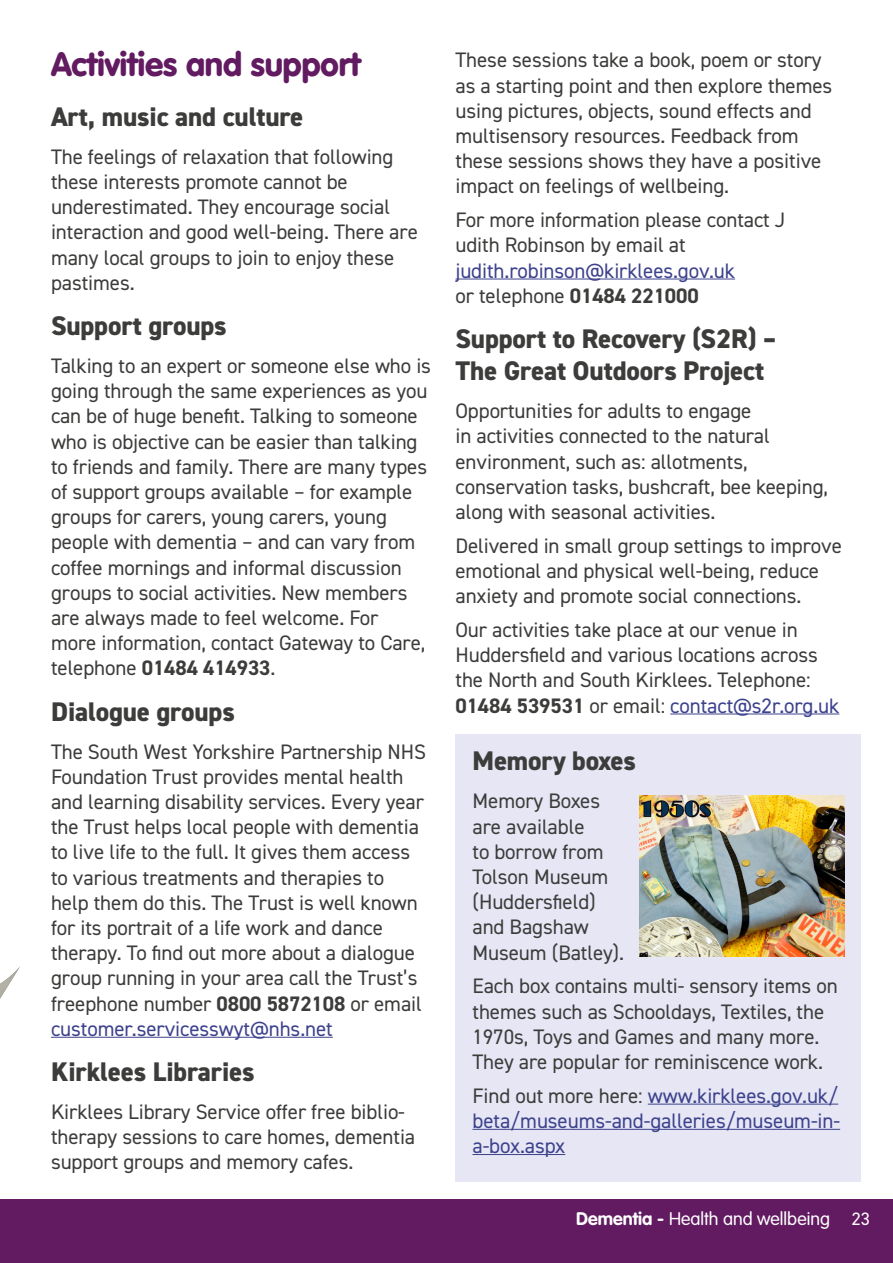
<style>
.page{position:relative;width:893px;height:1263px;background:#fff}
.page>*{position:absolute;margin:0;border:0;box-sizing:border-box;transform-origin:0 0}
.t1{font:900 33px "VAG Rounded Std";letter-spacing:-.005em;color:#621b61}
.t2{font:800 27px/32.4px "DIN2014";letter-spacing:-.005em;color:#3c3c3b}
.t3{font:21px/25.2px "DIN2014";letter-spacing:-.005em;color:#3c3c3b}
.t4{font:21px/25.2px "DIN2014";letter-spacing:-.005em;color:#3d428d;text-align:justify}
.t5{font:300 18px "VAG Rounded Std";color:#fff}
.s1{font-weight:700}
.s2{color:#3d428d}
.s3{color:#3c3c3b}
.s4{font-family:"DIN2014";font-weight:400}
</style>
<div class="page">
<div style="left:0;top:1199px;width:893px;height:64px;background:#621b61"></div>
<div style="left:455px;top:734px;width:406px;height:448px;background:#e6e6f5"></div>
<hr style="left:51px;top:1037px;width:282px;height:1px;background:#3d428d">
<hr style="left:455px;top:279px;width:280px;height:1px;background:#3d428d">
<hr style="left:670px;top:714px;width:169px;height:1px;background:#3d428d">
<hr style="left:648px;top:1104px;width:190px;height:1px;background:#3d428d">
<hr style="left:472px;top:1129px;width:368px;height:1px;background:#3d428d">
<hr style="left:472px;top:1154px;width:93px;height:1px;background:#3d428d">
<img style="left:0;top:966px;width:20px;height:33px">
<img style="left:640px;top:796px;width:204px;height:160px">
<h1 class="t1" style="left:51px;top:45px;width:312px">Activities and support</h1>
<p class="t2" style="left:51px;top:100px;width:254px">Art, music and culture</p>
<p class="t3" style="left:51px;top:144px;width:344px">The feelings of relaxation that following</p>
<p class="t3" style="left:455px;top:148px;width:367px">these sessions shows they have a positive</p>
<p class="t3" style="left:51px;top:169px;width:298px">these interests promote cannot be</p>
<p class="t3" style="left:455px;top:173px;width:275px">impact on feelings of wellbeing.</p>
<p class="t3" style="left:51px;top:194px;width:341px">underestimated. They encourage social</p>
<p class="t3" style="left:455px;top:47px;width:378px">These sessions take a book, poem or story as a starting point and then explore themes using pictures, objects, sound effects and multisensory resources. Feedback from</p>
<p class="t3" style="left:455px;top:207px;width:332px">For more information please contact J</p>
<p class="t3" style="left:51px;top:219px;width:368px">interaction and good well-being. There are</p>
<p class="t3" style="left:455px;top:232px;width:232px">udith Robinson by email at</p>
<p class="t3" style="left:51px;top:244px;width:345px">many local groups to join to enjoy these</p>
<p class="t4" style="left:455px;top:257px;width:281px">judith.robinson@kirklees.gov.uk</p>
<p class="t3" style="left:51px;top:270px;width:85px">pastimes.</p>
<p class="t2" style="left:51px;top:309px;width:177px">Support groups</p>
<p class="t3" style="left:51px;top:353px;width:381px">Talking to an expert or someone else who is going through the same experiences as you can be of huge benefit. Talking to someone who is objective can be easier than talking to friends and family. There are many types of support groups available – for example groups for carers, young carers, young people with dementia – and can vary from coffee mornings and informal discussion groups to social activities. New members are always made to feel welcome. For<br>more information, contact Gateway to Care, telephone <span class="s1">01484 414933</span>.</p>
<p class="t2" style="left:51px;top:695px;width:185px">Dialogue groups</p>
<p class="t3" style="left:51px;top:738px;width:377px">The South West Yorkshire Partnership NHS Foundation Trust provides mental health and learning disability services. Every year the Trust helps local people with dementia to live life to the full. It gives them access to various treatments and therapies to help them do this. The Trust is well known for its portrait of a life work and dance therapy. To find out more about a dialogue group running in your area call the Trust’s freephone number <span class="s1">0800 5872108</span> or email <span class="s2">customer.servicesswyt@nhs.net</span></p>
<p class="t2" style="left:51px;top:1055px;width:205px">Kirklees Libraries</p>
<p class="t3" style="left:51px;top:1099px;width:366px">Kirklees Library Service offer free biblio&shy;therapy sessions to care homes, dementia support groups and memory cafes.</p>
<p class="t3" style="left:455px;top:282px;width:245px">or telephone <span class="s1">01484 221000</span></p>
<p class="t2" style="left:455px;top:322px;width:323px">Support to Recovery (S2R) –<br>The Great Outdoors Project</p>
<p class="t3" style="left:455px;top:398px;width:374px">Opportunities for adults to engage<br>in activities connected to the natural environment, such as: allotments, conservation tasks, bushcraft, bee keeping, along with seasonal activities.</p>
<p class="t3" style="left:455px;top:532px;width:388px">Delivered in small group settings to improve emotional and physical well-being, reduce anxiety and promote social connections.</p>
<p class="t3" style="left:455px;top:617px;width:385px">Our activities take place at our venue in Huddersfield and various locations across the North and South Kirklees. Telephone:<br><span class="s1">01484 539531</span> or email: <span class="s2">contact@s2r.org.uk</span></p>
<p class="t2" style="left:472px;top:745px;width:165px">Memory boxes</p>
<p class="t3" style="left:472px;top:788px;width:153px">Memory Boxes are available<br>to borrow from<br>Tolson Museum (Huddersfield) and Bagshaw<br>Museum (Batley).</p>
<p class="t3" style="left:472px;top:973px;width:367px">Each box contains multi- sensory items on themes such as Schooldays, Textiles, the 1970s, Toys and Games and many more.<br>They are popular for reminiscence work.</p>
<p class="t4" style="left:472px;top:1082px;width:369px"><span class="s3">Find out more here:</span> www.kirklees.gov.uk/ beta/museums-and-galleries/museum-in&shy;a-box.aspx</p>
<p class="t5" style="left:576px;top:1208px;width:295px"><span class="s1">Dementia -</span> Health and wellbeing <span class="s4">23</span></p>
</div>
